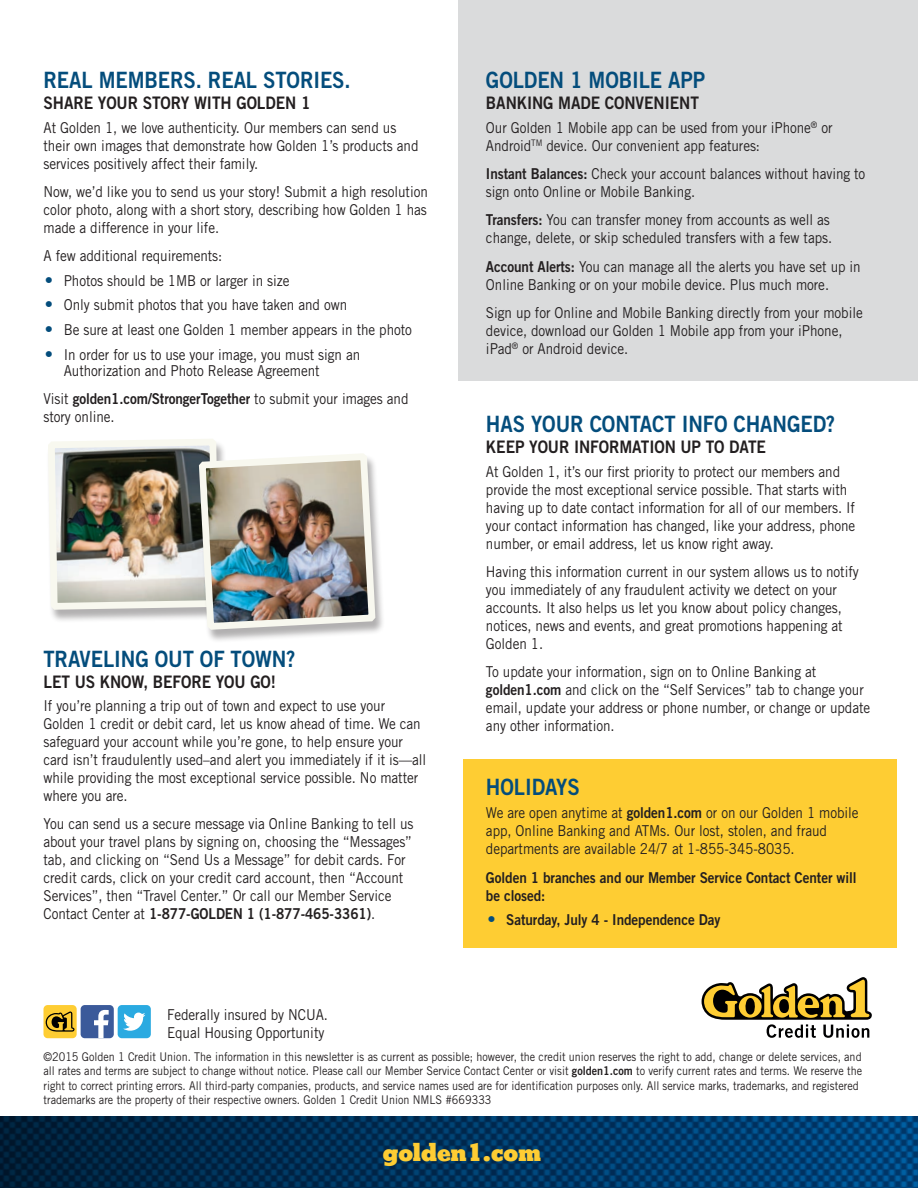
<style>
.page{position:relative;width:918px;height:1188px;background:#fff}
.page>*{position:absolute;margin:0;border:0;box-sizing:border-box;transform-origin:0 0}
.t1{font:800 27px "Beton Com";letter-spacing:-.005em;color:#fecd33}
.t2{font:22.5px "Trade Gothic LT Std Bd 2";letter-spacing:-.005em;color:#044d7c;scale:.9 1}
.t3{font:17.25px "Trade Gothic LT Std Bd 2";letter-spacing:-.005em;color:#231f20;scale:.9 1}
.t4{font:15px/18px "Trade Gothic LT Std";letter-spacing:-.005em;color:#231f20;scale:.9 1}
.t5{font:15px/18px "Trade Gothic LT Std Bd 2";letter-spacing:-.005em;color:#231f20;scale:.9 1}
.t6{font:12px/14.2px "Trade Gothic LT Std";color:#231f20;scale:.9 1}
.s1{font-family:"Trade Gothic LT Std Bd 2";font-size:16.5px;color:#044d7c}
.s2{font-family:"Trade Gothic LT Std"}
.s3{font-family:"Trade Gothic LT Std Bd 2"}
.s4{font-size:16.5px;color:#044d7c}
</style>
<div class="page">
<div style="left:464px;top:759px;width:433px;height:189px;background:#fecd33"></div>
<div style="left:459px;top:0;width:459px;height:381px;background:#dadbdc"></div>
<img style="left:0;top:1116px;width:918px;height:72px">
<svg style="left:702px;top:977px;width:170px;height:61px"></svg>
<div style="left:81px;top:1005px;width:33px;height:33px;background:#3b5a9a;border-radius:4px"></div>
<div style="left:44px;top:1005px;width:33px;height:33px;background:#fecd33;border-radius:4px"></div>
<div style="left:118px;top:1005px;width:33px;height:33px;background:#2aaae1;border-radius:4px"></div>
<svg style="left:123px;top:1013px;width:22px;height:18px"></svg>
<svg style="left:94px;top:1010px;width:15px;height:28px"></svg>
<svg style="left:46px;top:1012px;width:29px;height:20px"></svg>
<div style="left:197px;top:455px;width:189px;height:188px;background:#231f20;opacity:.35"></div>
<img style="left:48px;top:439px;width:331px;height:195px">
<h2 class="t2" style="left:44px;top:66px;width:343px">REAL MEMBERS. REAL STORIES.</h2>
<p class="t3" style="left:44px;top:93px;width:298px">SHARE YOUR STORY WITH GOLDEN 1</p>
<p class="t4" style="left:44px;top:118px;width:418px">At Golden 1, we love authenticity. Our members can send us their own images that demonstrate how Golden 1’s products and services positively affect their family.</p>
<p class="t4" style="left:44px;top:183px;width:429px;text-align:justify">Now, we’d like you to send us your story! Submit a high resolution color photo, along with a short story, describing how Golden 1 has made a difference in your life.</p>
<p class="t4" style="left:44px;top:247px;width:200px">A few additional requirements:</p>
<p class="t4" style="left:45px;top:271px;width:273px"><span class="s1">•</span> Photos should be 1MB or larger in size</p>
<p class="t4" style="left:45px;top:296px;width:337px"><span class="s1">•</span> Only submit photos that you have taken and own</p>
<p class="t4" style="left:45px;top:321px;width:409px"><span class="s1">•</span> Be sure at least one Golden 1 member appears in the photo</p>
<p class="t4" style="left:64px;top:346px;width:331px;line-height:16.5px;text-indent:-19px"><span class="s1">•</span> In order for us to use your image, you must sign an<br>Authorization and Photo Release Agreement</p>
<p class="t5" style="left:44px;top:390px;width:407px"><span class="s2">Visit</span> golden1.com/StrongerTogether <span class="s2">to submit your images and</span></p>
<p class="t4" style="left:44px;top:408px;width:81px">story online.</p>
<h2 class="t2" style="left:44px;top:645px;width:281px">TRAVELING OUT OF TOWN?</h2>
<p class="t3" style="left:44px;top:671px;width:260px">LET US KNOW, BEFORE YOU GO!</p>
<p class="t4" style="left:44px;top:697px;width:427px">If you’re planning a trip out of town and expect to use your Golden 1 credit or debit card, let us know ahead of time. We can safeguard your account while you’re gone, to help ensure your card isn’t fraudulently used–and alert you immediately if it is—all while providing the most exceptional service possible. No matter where you are.</p>
<p class="t4" style="left:44px;top:815px;width:413px">You can send us a secure message via Online Banking to tell us about your travel plans by signing on, choosing the “Messages” tab, and clicking on “Send Us a Message” for debit cards. For credit cards, click on your credit card account, then “Account Services”, then “Travel Center.” Or call our Member Service</p>
<p class="t5" style="left:44px;top:905px;width:370px"><span class="s2">Contact Center at</span> 1-877-GOLDEN 1 (1-877-465-3361)<span class="s2">.</span></p>
<p class="t4" style="left:167px;top:1006px;width:180px">Federally insured by NCUA.<br>Equal Housing Opportunity</p>
<h2 class="t2" style="left:486px;top:66px;width:245px">GOLDEN 1 MOBILE APP</h2>
<p class="t3" style="left:486px;top:93px;width:238px">BANKING MADE CONVENIENT</p>
<p class="t4" style="left:486px;top:118px;width:387px">Our Golden 1 Mobile app can be used from your iPhone<sup>®</sup> or<br>Android<sup>TM</sup> device. Our convenient app features:</p>
<p class="t4" style="left:486px;top:165px;width:423px"><span class="s3">Instant Balances:</span> Check your account balances without having to sign onto Online or Mobile Banking.</p>
<p class="t4" style="left:486px;top:211px;width:386px"><span class="s3">Transfers:</span> You can transfer money from accounts as well as change, delete, or skip scheduled transfers with a few taps.</p>
<p class="t4" style="left:486px;top:257px;width:418px"><span class="s3">Account Alerts:</span> You can manage all the alerts you have set up in<br>Online Banking or on your mobile device. Plus much more.</p>
<p class="t4" style="left:486px;top:303px;width:420px">Sign up for Online and Mobile Banking directly from your mobile device, download our Golden 1 Mobile app from your iPhone, iPad<sup>®</sup> or Android device.</p>
<h2 class="t2" style="left:486px;top:410px;width:389px">HAS YOUR CONTACT INFO CHANGED?</h2>
<p class="t3" style="left:486px;top:437px;width:313px">KEEP YOUR INFORMATION UP TO DATE</p>
<p class="t4" style="left:486px;top:462px;width:412px">At Golden 1, it’s our first priority to protect our members and provide the most exceptional service possible. That starts with having up to date contact information for all of our members. If your contact information has changed, like your address, phone number, or email address, let us know right away.</p>
<p class="t4" style="left:486px;top:563px;width:416px">Having this information current in our system allows us to notify you immediately of any fraudulent activity we detect on your accounts. It also helps us let you know about policy changes, notices, news and events, and great promotions happening at Golden 1.</p>
<p class="t4" style="left:486px;top:663px;width:428px">To update your information, sign on to Online Banking at <span class="s3">golden1.com</span> and click on the “Self Services” tab to change your email, update your address or phone number, or change or update any other information.</p>
<h2 class="t2" style="left:486px;top:773px;width:106px">HOLIDAYS</h2>
<p class="t4" style="left:486px;top:804px;width:416px">We are open anytime at <span class="s3">golden1.com</span> or on our Golden 1 mobile app, Online Banking and ATMs. Our lost, stolen, and fraud departments are available 24/7 at 1-855-345-8035.</p>
<p class="t5" style="left:486px;top:868px;width:413px">Golden 1 branches and our Member Service Contact Center will be closed:</p>
<p class="t5" style="left:487px;top:911px;width:260px"><span class="s4">•</span> Saturday, July 4 - Independence Day</p>
<p class="t6" style="left:44px;top:1050px;width:911px">©2015 Golden 1 Credit Union. The information in this newsletter is as current as possible; however, the credit union reserves the right to add, change or delete services, and all rates and terms are subject to change without notice. Please call our Member Service Contact Center or visit <span class="s3">golden1.com</span> to verify current rates and terms. We reserve the right to correct printing errors. All third-party companies, products, and service names used are for identification purposes only. All service marks, trademarks, and registered trademarks are the property of their respective owners. Golden 1 Credit Union NMLS #669333</p>
<h1 class="t1" style="left:383px;top:1137px;width:160px">golden1.com</h1>
</div>
